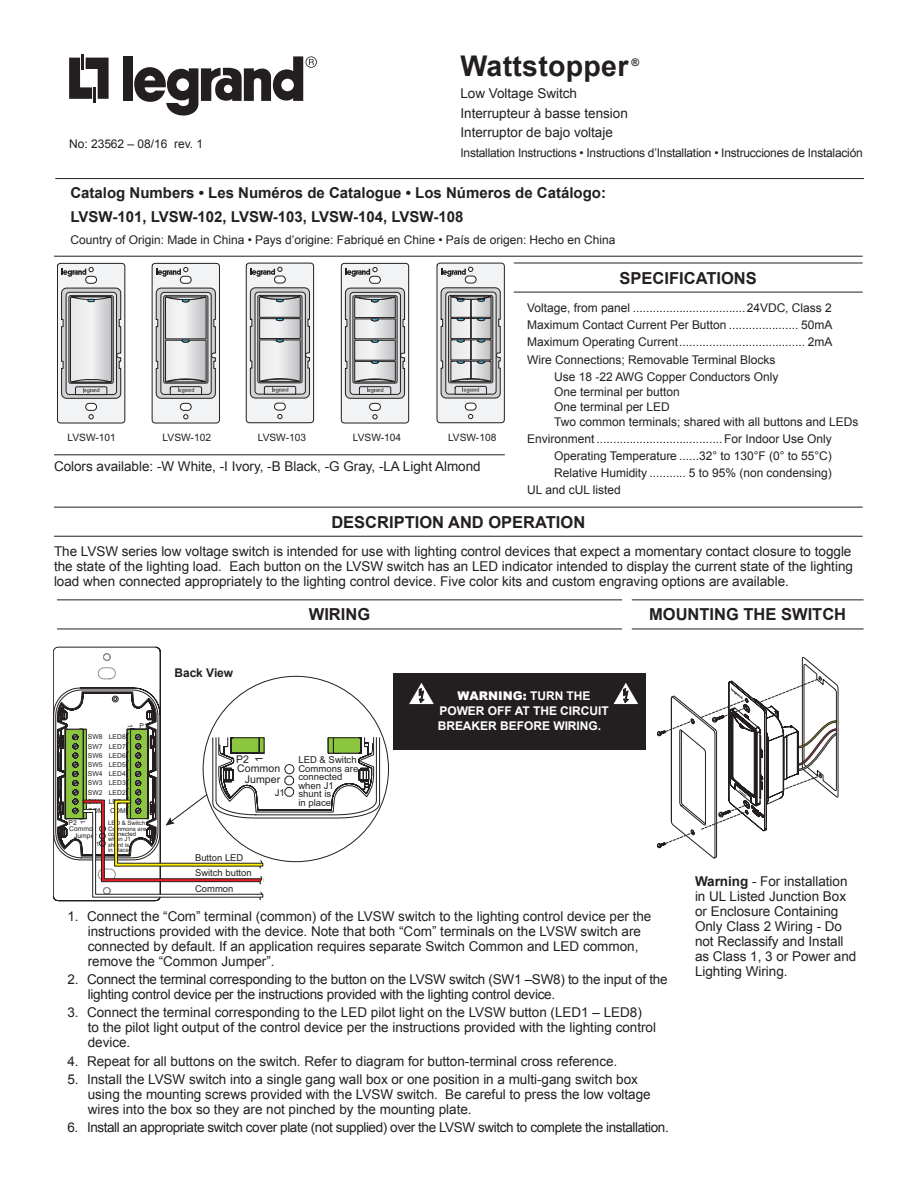
<style>
.page{position:relative;width:918px;height:1188px;background:#fff}
.page>*{position:absolute;margin:0;border:0;box-sizing:border-box;transform-origin:0 0}
.t1{font:700 28.5px "Arial";letter-spacing:.01em;color:#231f20}
.Head_1{font:700 16.5px "Arial";color:#231f20}
.t2{font:700 15px/24.8px "Arial";color:#231f20}
.Body_Text{font:13.5px/15px "Arial";color:#231f20}
.Body_Text-2{font:13.5px/15px "Arial";letter-spacing:-.02em;color:#231f20}
.Body_Text-3{font:13.5px "Arial";letter-spacing:-.03em;color:#231f20}
.Border_Top{font:13.5px "Arial";color:#231f20}
.List_Specifications{font:12px/15px "Arial";color:#231f20}
.List_Specifications-2{font:12px "Arial";letter-spacing:-.02em;color:#231f20}
.Reverse_Warning_8_pt{font:700 12px/15px "Arial";color:#fff}
.Diagram_Label{font:700 12px "Arial";letter-spacing:-.005em;color:#231f20}
.t3{font:10.65px/10.6px "Arial";color:#231f20;text-align:right}
.t4{font:700 10.5px "Arial";color:#231f20}
.t5{font:10.2px "Arial";color:#231f20}
.t6{font:9.6px/8.6px "Arial";color:#231f20}
.t7{font:9.45px "Arial";color:#231f20}
.t8{font:6.75px/6.8px "Arial";color:#231f20;text-align:right}
.t9{font:6.15px/5.4px "Arial";color:#231f20}
.s1{font-weight:900}
.s2{font-weight:700}
</style>
<div class="page">
<svg style="left:69px;top:54px;width:40px;height:48px"></svg>
<div style="left:123px;top:56px;width:10px;height:45px;background:#231f20"></div>
<svg style="left:134px;top:56px;width:183px;height:60px"></svg>
<hr style="left:55px;top:178px;width:809px;height:1px;background:#231f20">
<hr style="left:54px;top:256px;width:809px;height:1px;background:#231f20">
<hr style="left:514px;top:263px;width:349px;height:1px;background:#231f20">
<hr style="left:514px;top:292px;width:349px;height:1px;background:#231f20">
<hr style="left:54px;top:507px;width:809px;height:1px;background:#231f20">
<hr style="left:54px;top:536px;width:809px;height:1px;background:#231f20">
<div style="left:393px;top:673px;width:253px;height:77px;background:#231f20"></div>
<svg style="left:409px;top:683px;width:25px;height:22px"></svg>
<svg style="left:613px;top:683px;width:25px;height:22px"></svg>
<svg style="left:57px;top:263px;width:69px;height:161px"></svg>
<svg style="left:151px;top:263px;width:69px;height:161px"></svg>
<svg style="left:245px;top:263px;width:70px;height:161px"></svg>
<svg style="left:340px;top:263px;width:70px;height:161px"></svg>
<svg style="left:436px;top:263px;width:69px;height:161px"></svg>
<hr style="left:632px;top:599px;width:232px;height:1px;background:#231f20">
<hr style="left:632px;top:629px;width:232px;height:1px;background:#231f20">
<hr style="left:57px;top:599px;width:565px;height:1px;background:#231f20">
<hr style="left:57px;top:629px;width:565px;height:1px;background:#231f20">
<svg style="left:657px;top:657px;width:181px;height:201px"></svg>
<svg style="left:53px;top:647px;width:327px;height:254px"></svg>
<hr style="left:54px;top:454px;width:451px;height:1px;background:#231f20">
<h1 class="t1" style="left:460px;top:47px;width:170px">Wattstopper</h1>
<p class="t4" style="left:631px;top:55px;width:9px">®</p>
<p class="Body_Text" style="left:460px;top:84px;width:169px;line-height:19.5px">Low Voltage Switch<br>Interrupteur à basse tension<br>Interruptor de bajo voltaje</p>
<p class="List_Specifications-2" style="left:460px;top:145px;width:404px">Installation Instructions • Instructions d’Installation • Instrucciones de Instalación</p>
<p class="List_Specifications" style="left:69px;top:136px;width:135px">No: 23562 – 08/16 rev. 1</p>
<p class="t2" style="left:70px;top:180px;width:537px">Catalog Numbers • Les Numéros de Catalogue • Los Números de Catálogo:<br>LVSW-101, LVSW-102, LVSW-103, LVSW-104, LVSW-108</p>
<p class="List_Specifications" style="left:70px;top:232px;width:546px">Country of Origin: Made in China • Pays d’origine: Fabriqué en Chine • País de origen: Hecho en China</p>
<p class="Head_1" style="left:620px;top:267px;width:139px">SPECIFICATIONS</p>
<p class="List_Specifications" style="left:527px;top:301px;width:306px">Voltage, from panel ..................................24VDC, Class 2</p>
<p class="List_Specifications" style="left:527px;top:318px;width:307px">Maximum Contact Current Per Button ..................... 50mA</p>
<p class="List_Specifications" style="left:527px;top:335px;width:307px">Maximum Operating Current...................................... 2mA</p>
<p class="List_Specifications" style="left:527px;top:352px;width:250px">Wire Connections; Removable Terminal Blocks</p>
<p class="List_Specifications" style="left:554px;top:369px;width:306px">Use 18 -22 AWG Copper Conductors Only<br>One terminal per button<br>One terminal per LED<br>Two common terminals; shared with all buttons and LEDs</p>
<p class="List_Specifications" style="left:527px;top:431px;width:306px">Environment ......................................For Indoor Use Only</p>
<p class="List_Specifications" style="left:554px;top:448px;width:279px">Operating Temperature ......32° to 130°F (0° to 55°C)</p>
<p class="List_Specifications" style="left:554px;top:466px;width:279px">Relative Humidity ........... 5 to 95% (non condensing)</p>
<p class="List_Specifications" style="left:527px;top:483px;width:95px">UL and cUL listed</p>
<p class="Head_1" style="left:331px;top:511px;width:255px">DESCRIPTION AND OPERATION</p>
<p class="Body_Text" style="left:54px;top:544px;width:800px;text-align:justify">The LVSW series low voltage switch is intended for use with lighting control devices that expect a momentary contact closure to toggle the state of the lighting load. Each button on the LVSW switch has an LED indicator intended to display the current state of the lighting load when connected appropriately to the lighting control device. Five color kits and custom engraving options are available.</p>
<p class="t5" style="left:68px;top:430px;width:50px">LVSW-101</p>
<p class="t5" style="left:163px;top:430px;width:50px">LVSW-102</p>
<p class="t5" style="left:258px;top:430px;width:50px">LVSW-103</p>
<p class="t5" style="left:353px;top:430px;width:50px">LVSW-104</p>
<p class="t5" style="left:448px;top:430px;width:50px">LVSW-108</p>
<p class="Border_Top" style="left:54px;top:457px;width:428px">Colors available: -W White, -I Ivory, -B Black, -G Gray, -LA Light Almond</p>
<p class="t8" style="left:133px;top:724px;width:5px;rotate:90deg">1</p>
<p class="t8" style="left:140px;top:722px;width:10px">P1</p>
<p class="t8" style="left:88px;top:734px;width:16px">SW8</p>
<p class="t8" style="left:109px;top:734px;width:18px">LED8</p>
<p class="t8" style="left:88px;top:743px;width:16px">SW7</p>
<p class="t8" style="left:109px;top:743px;width:18px">LED7</p>
<p class="t8" style="left:88px;top:752px;width:16px">SW6</p>
<p class="t8" style="left:109px;top:752px;width:18px">LED6</p>
<p class="t8" style="left:88px;top:761px;width:16px">SW5</p>
<p class="t8" style="left:109px;top:761px;width:18px">LED5</p>
<p class="t8" style="left:88px;top:770px;width:16px">SW4</p>
<p class="t8" style="left:109px;top:771px;width:18px">LED4</p>
<p class="t8" style="left:88px;top:780px;width:16px">SW3</p>
<p class="t8" style="left:109px;top:780px;width:18px">LED3</p>
<p class="t8" style="left:88px;top:789px;width:16px">SW2</p>
<p class="t8" style="left:109px;top:789px;width:18px">LED2</p>
<p class="t8" style="left:88px;top:798px;width:16px">SW1</p>
<p class="t8" style="left:109px;top:798px;width:18px">LED1</p>
<p class="t8" style="left:88px;top:807px;width:17px">COM</p>
<p class="t8" style="left:110px;top:807px;width:17px">COM</p>
<p class="t8" style="left:69px;top:819px;width:10px">P2</p>
<p class="t8" style="left:80px;top:824px;width:5px;rotate:-90deg">1</p>
<p class="t8" style="left:69px;top:825px;width:29px">Common<br>Jumper</p>
<p class="t9" style="left:108px;top:820px;width:40px">LED &amp; Switch<br>Commons are connected when J1 shunt is<br>in place</p>
<p class="t9" style="left:93px;top:841px;width:8px">J1</p>
<p class="Diagram_Label" style="left:174px;top:665px;width:60px">Back View</p>
<p class="Head_1" style="left:309px;top:604px;width:63px">WIRING</p>
<p class="Head_1" style="left:649px;top:604px;width:199px">MOUNTING THE SWITCH</p>
<p class="Reverse_Warning_8_pt" style="left:438px;top:689px;width:173px;text-indent:20px"><span class="s1">WARNING:</span> TURN THE<br>POWER OFF AT THE CIRCUIT<br>BREAKER BEFORE WIRING.</p>
<p class="t3" style="left:236px;top:754px;width:14px">P2</p>
<p class="t3" style="left:254px;top:762px;width:7px;rotate:-90deg">1</p>
<p class="t3" style="left:237px;top:763px;width:44px">Common<br>Jumper</p>
<p class="t6" style="left:298px;top:756px;width:61px">LED &amp; Switch<br>Commons are connected when J1 shunt is<br>in place</p>
<p class="t6" style="left:275px;top:789px;width:12px">J1</p>
<p class="t7" style="left:195px;top:851px;width:50px">Button LED</p>
<p class="t7" style="left:195px;top:867px;width:58px">Switch button</p>
<p class="t7" style="left:195px;top:882px;width:40px">Common</p>
<p class="Body_Text" style="left:88px;top:909px;width:565px;text-indent:-20px">1. Connect the “Com” terminal (common) of the LVSW switch to the lighting control device per the instructions provided with the device. Note that both “Com” terminals on the LVSW switch are connected by default. If an application requires separate Switch Common and LED common, remove the “Common Jumper”.</p>
<p class="Body_Text-2" style="left:88px;top:972px;width:581px;text-indent:-20px">2. Connect the terminal corresponding to the button on the LVSW switch (SW1 –SW8) to the input of the lighting control device per the instructions provided with the lighting control device.</p>
<p class="Body_Text" style="left:88px;top:1005px;width:570px;text-indent:-20px">3. Connect the terminal corresponding to the LED pilot light on the LVSW button (LED1 – LED8) to the pilot light output of the control device per the instructions provided with the lighting control device.</p>
<p class="Body_Text" style="left:68px;top:1053px;width:551px">4. Repeat for all buttons on the switch. Refer to diagram for button-terminal cross reference.</p>
<p class="Body_Text" style="left:88px;top:1072px;width:565px;text-indent:-20px">5. Install the LVSW switch into a single gang wall box or one position in a multi-gang switch box using the mounting screws provided with the LVSW switch. Be careful to press the low voltage wires into the box so they are not pinched by the mounting plate.</p>
<p class="Body_Text-3" style="left:68px;top:1118px;width:603px">6. Install an appropriate switch cover plate (not supplied) over the LVSW switch to complete the installation.</p>
<p class="Body_Text" style="left:695px;top:873px;width:163px"><span class="s2">Warning</span> - For installation in UL Listed Junction Box or Enclosure Containing<br>Only Class 2 Wiring - Do not Reclassify and Install as Class 1, 3 or Power and<br>Lighting Wiring.</p>
</div>
